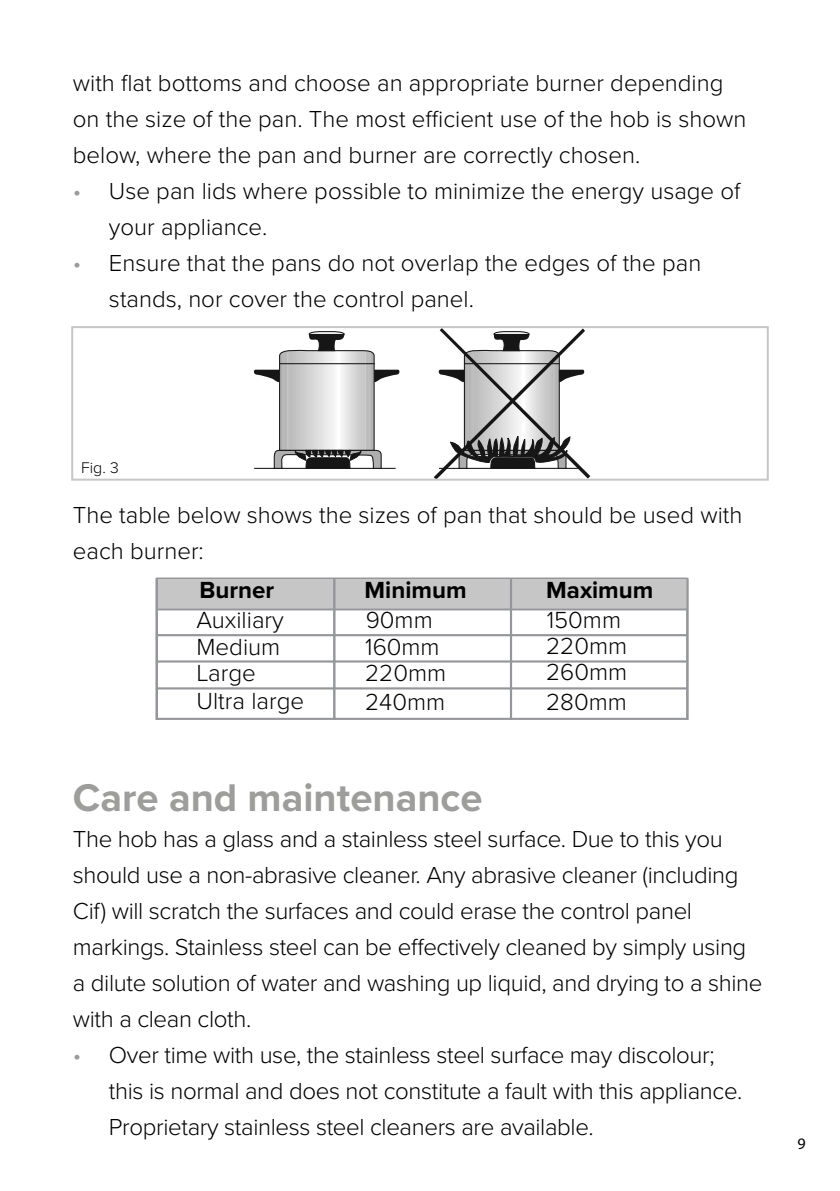
<style>
.page{position:relative;width:840px;height:1191px;background:#fff}
.page>*{position:absolute;margin:0;border:0;box-sizing:border-box;transform-origin:0 0}
.t1{font:700 40px "Proxima Nova";color:#9d9d9c}
.t2{font:300 24.2px/26.2px "Proxima Nova";color:#000}
.t3{font:700 24.2px "Proxima Nova";color:#000}
.t4{font:300 24px/36px "Proxima Nova";letter-spacing:-.015em;color:#000}
.t5{font:300 16px "Proxima Nova";color:#000}
.t6{font:16px "Myriad Pro";color:#000}
.s1{color:#9d9d9c}
</style>
<div class="page">
<svg style="left:253px;top:331px;width:147px;height:138px"></svg>
<svg style="left:434px;top:329px;width:156px;height:148px"></svg>
<div style="left:71px;top:326px;width:697px;height:154px;border:2px solid #c6c6c6"></div>
<svg style="left:156px;top:577px;width:531px;height:143px"></svg>
<div style="left:157px;top:579px;width:529px;height:29px;background:#c6c6c6"></div>
<hr style="left:157px;top:608px;width:529px;height:2px;background:#95969a">
<hr style="left:157px;top:634px;width:530px;height:2px;background:#95969a">
<hr style="left:157px;top:660px;width:529px;height:2px;background:#95969a">
<hr style="left:157px;top:687px;width:529px;height:2px;background:#95969a">
<hr style="left:686px;top:578px;width:2px;height:142px;background:#95969a">
<hr style="left:509px;top:578px;width:3px;height:142px;background:#95969a">
<hr style="left:333px;top:578px;width:2px;height:142px;background:#95969a">
<hr style="left:155px;top:578px;width:3px;height:142px;background:#95969a">
<p class="t4" style="left:73px;top:65px;width:674px">with flat bottoms and choose an appropriate burner depending on the size of the pan. The most efficient use of the hob is shown below, where the pan and burner are correctly chosen.</p>
<p class="t4" style="left:109px;top:173px;width:632px;text-indent:-36px"><span class="s1">•</span> Use pan lids where possible to minimize the energy usage of your appliance.</p>
<p class="t4" style="left:109px;top:245px;width:593px;text-indent:-36px"><span class="s1">•</span> Ensure that the pans do not overlap the edges of the pan stands, nor cover the control panel.</p>
<p class="t5" style="left:81px;top:458px;width:39px">Fig. 3</p>
<p class="t4" style="left:73px;top:497px;width:670px">The table below shows the sizes of pan that should be used with each burner:</p>
<p class="t3" style="left:199px;top:576px;width:76px">Burner</p>
<p class="t3" style="left:364px;top:576px;width:103px">Minimum</p>
<p class="t3" style="left:546px;top:576px;width:109px">Maximum</p>
<p class="t2" style="left:365px;top:607px;width:82px">90mm<br>160mm<br>220mm</p>
<p class="t2" style="left:365px;top:689px;width:81px">240mm</p>
<p class="t2" style="left:546px;top:607px;width:82px">150mm<br>220mm<br>260mm</p>
<p class="t2" style="left:546px;top:689px;width:82px">280mm</p>
<p class="t2" style="left:196px;top:607px;width:89px">Auxiliary<br>Medium<br>Large</p>
<p class="t2" style="left:196px;top:688px;width:109px">Ultra large</p>
<h1 class="t1" style="left:73px;top:774px;width:411px">Care and maintenance</h1>
<p class="t4" style="left:73px;top:821px;width:690px">The hob has a glass and a stainless steel surface. Due to this you should use a non-abrasive cleaner. Any abrasive cleaner (including Cif) will scratch the surfaces and could erase the control panel markings. Stainless steel can be effectively cleaned by simply using a dilute solution of water and washing up liquid, and drying to a shine with a clean cloth.</p>
<p class="t4" style="left:109px;top:1037px;width:634px;text-indent:-36px"><span class="s1">•</span> Over time with use, the stainless steel surface may discolour; this is normal and does not constitute a fault with this appliance.<br>Proprietary stainless steel cleaners are available.</p>
<p class="t6" style="left:797px;top:1133px;width:10px">9</p>
</div>
